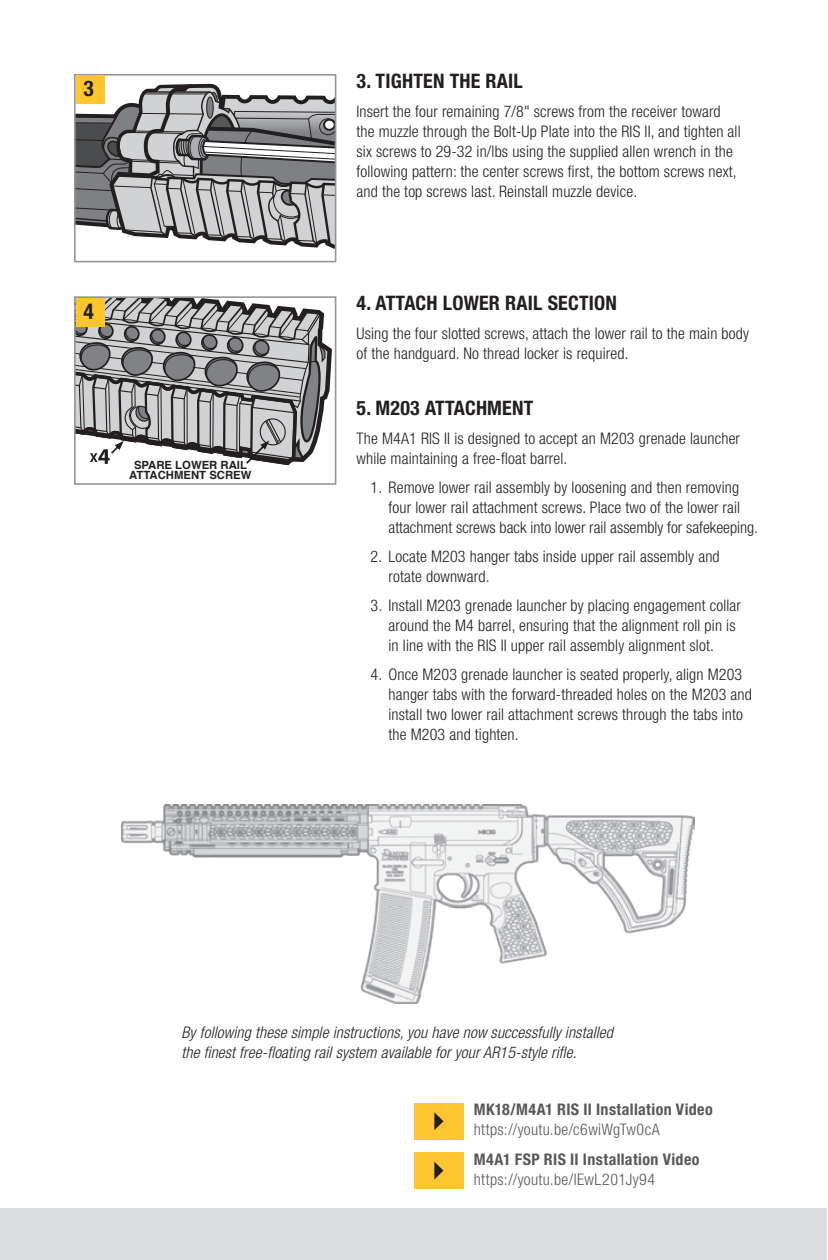
<style>
.page{position:relative;width:828px;height:1260px;background:#fff}
.page>*{position:absolute;margin:0;border:0;box-sizing:border-box;transform-origin:0 0}
.t1{font:700 condensed 21.6px "Helvetica Neue LT Std";color:#231f20}
.t2{font:700 condensed 20px "Helvetica Neue LT Std";letter-spacing:.01em;color:#231f20}
.t3{font:300 condensed 16px/20px "Helvetica Neue LT Std";letter-spacing:.01em;color:#231f20}
.t4{font:italic 300 condensed 16px/20px "Helvetica Neue LT Std";letter-spacing:.01em;color:#231f20}
.t5{font:700 condensed 16px "Helvetica Neue LT Std";letter-spacing:.025em;color:#57585a}
.t6{font:300 condensed 16px "Helvetica Neue LT Std";letter-spacing:.025em;color:#57585a}
.t7{font:700 11.4px/10.2px "Helvetica";color:#231f20;text-align:center}
</style>
<div class="page">
<div style="left:0;top:1208px;width:827px;height:52px;background:#dcdddf"></div>
<svg style="left:77px;top:83px;width:256px;height:166px"></svg>
<div style="left:74px;top:74px;width:262px;height:188px;border:2px solid #939598"></div>
<div style="left:76px;top:75px;width:29px;height:29px;background:#ffc52d"></div>
<svg style="left:77px;top:299px;width:255px;height:167px;background:#9f9fa0"></svg>
<div style="left:74px;top:296px;width:262px;height:189px;border:2px solid #939598"></div>
<div style="left:76px;top:298px;width:29px;height:29px;background:#ffc52d"></div>
<img style="left:122px;top:804px;width:572px;height:199px">
<div style="left:414px;top:1103px;width:50px;height:36px;background:#fec630"></div>
<svg style="left:434px;top:1112px;width:9px;height:18px"></svg>
<div style="left:414px;top:1152px;width:50px;height:37px;background:#fec630"></div>
<svg style="left:434px;top:1162px;width:9px;height:18px"></svg>
<h1 class="t1" style="left:84px;top:76px;width:12px">3</h1>
<h1 class="t1" style="left:84px;top:298px;width:12px">4</h1>
<p class="t7" style="left:129px;top:460px;width:124px">SPARE LOWER RAIL<br>ATTACHMENT SCREW</p>
<p class="t2" style="left:357px;top:69px;width:168px">3. TIGHTEN THE RAIL</p>
<p class="t3" style="left:357px;top:101px;width:386px">Insert the four remaining 7/8" screws from the receiver toward the muzzle through the Bolt-Up Plate into the RIS II, and tighten all six screws to 29-32 in/lbs using the supplied allen wrench in the following pattern: the center screws first, the bottom screws next, and the top screws last. Reinstall muzzle device.</p>
<p class="t2" style="left:357px;top:291px;width:262px">4. ATTACH LOWER RAIL SECTION</p>
<p class="t3" style="left:357px;top:324px;width:394px">Using the four slotted screws, attach the lower rail to the main body of the handguard. No thread locker is required.</p>
<p class="t2" style="left:357px;top:396px;width:178px">5. M203 ATTACHMENT</p>
<p class="t3" style="left:357px;top:428px;width:385px">The M4A1 RIS II is designed to accept an M203 grenade launcher while maintaining a free-float barrel.</p>
<p class="t3" style="left:389px;top:477px;width:371px;text-indent:-18px">1. Remove lower rail assembly by loosening and then removing four lower rail attachment screws. Place two of the lower rail attachment screws back into lower rail assembly for safekeeping.</p>
<p class="t3" style="left:389px;top:546px;width:333px;text-indent:-18px">2. Locate M203 hanger tabs inside upper rail assembly and rotate downward.</p>
<p class="t3" style="left:389px;top:595px;width:354px;text-indent:-18px">3. Install M203 grenade launcher by placing engagement collar around the M4 barrel, ensuring that the alignment roll pin is in line with the RIS II upper rail assembly alignment slot.</p>
<p class="t3" style="left:389px;top:664px;width:365px;text-indent:-18px">4. Once M203 grenade launcher is seated properly, align M203 hanger tabs with the forward-threaded holes on the M203 and install two lower rail attachment screws through the tabs into the M203 and tighten.</p>
<p class="t4" style="left:181px;top:1023px;width:433px">By following these simple instructions, you have now successfully installed the finest free-floating rail system available for your AR15-style rifle.</p>
<p class="t5" style="left:474px;top:1100px;width:240px">MK18/M4A1 RIS II Installation Video</p>
<p class="t6" style="left:474px;top:1120px;width:187px">https://youtu.be/c6wiWgTw0cA</p>
<p class="t5" style="left:474px;top:1149px;width:227px">M4A1 FSP RIS II Installation Video</p>
<p class="t6" style="left:474px;top:1170px;width:183px">https://youtu.be/lEwL201Jy94</p>
</div>
